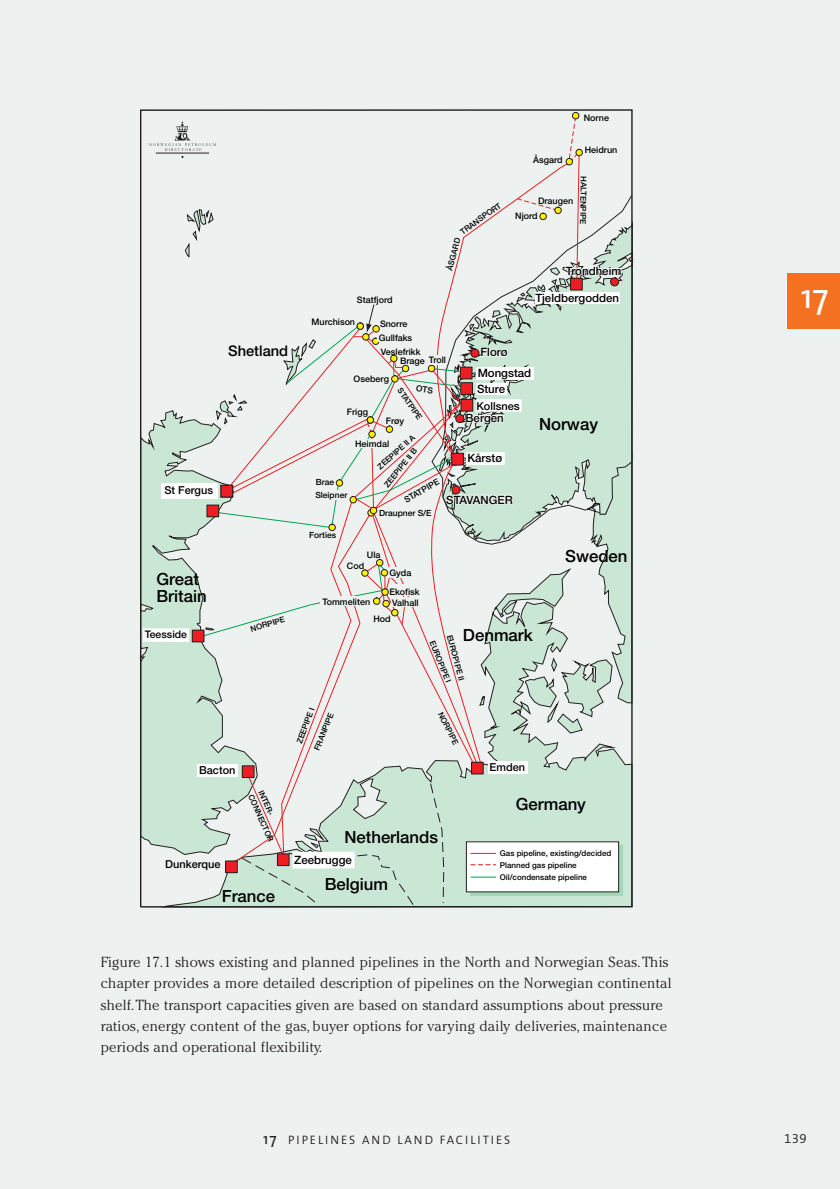
<style>
.page{position:relative;width:840px;height:1189px;background:#fff}
.page>*{position:absolute;margin:0;border:0;box-sizing:border-box;transform-origin:0 0}
.t1{font:35px "The Sans";color:#fff}
.t2{font:500 16.8px/16.8px "Helvetica Neue";color:#000}
.t3{font:500 14.7px "Helvetica Neue";color:#000}
.t4{font:300 14.53px/21.3px "Cheltenham";letter-spacing:.02em;color:#231f20}
.t5{font:13.12px "The Sans Semi Light Expert";color:#231f20}
.t6{font:300 12.25px "The Sans";letter-spacing:.155em;color:#231f20}
.t7{font:500 11.55px/15.9px "Helvetica Neue";color:#000}
.t8{font:500 11.03px "Helvetica Neue";color:#000}
.t9{font:500 10.5px "Helvetica Neue";color:#000}
.t10{font:500 8.92px/14.2px "Helvetica Neue";color:#000}
.t11{font:500 8.4px "Helvetica Neue";color:#000}
.t12{font:500 8.05px/11.9px "Helvetica Neue";color:#000}
.s1{font-size:11.55px}
.s2{font-family:"The Sans Caps";font-weight:400;font-size:14px;color:#edf2f0}
.s3{font-weight:400;font-size:15.58px}
</style>
<div class="page">
<div style="left:0;top:0;width:840px;height:1188px;background:#edf2f0"></div>
<svg style="left:149px;top:115px;width:484px;height:790px"></svg>
<p class="t10" style="left:584px;top:111px;width:27px">Norne</p>
<p class="t10" style="left:533px;top:153px;width:31px">Åsgard</p>
<p class="t10" style="left:585px;top:144px;width:34px">Heidrun</p>
<p class="t12" style="left:458px;top:228px;width:50px;rotate:-36deg">TRANSPORT</p>
<p class="t12" style="left:445px;top:269px;width:35px;rotate:-76deg">ÅSGARD</p>
<p class="t12" style="left:589px;top:176px;width:50px;rotate:91deg">HALTENP PI E</p>
<p class="t10" style="left:538px;top:194px;width:37px">Draugen</p>
<p class="t10" style="left:515px;top:209px;width:24px">Njord</p>
<p class="t7" style="left:566px;top:264px;width:57px">Trondheim</p>
<p class="t8" style="left:164px;top:486px;width:50px">St Fergus</p>
<p class="t7" style="left:535px;top:291px;width:85px">Tjeldbergodden</p>
<p class="t10" style="left:357px;top:293px;width:37px">Statfjord</p>
<p class="t10" style="left:379px;top:317px;width:43px">Snorre<br>Gullfaks<br>Veslefrikk</p>
<p class="t10" style="left:400px;top:354px;width:47px">Brage Troll</p>
<p class="t10" style="left:354px;top:373px;width:37px">Oseberg</p>
<p class="t12" style="left:404px;top:386px;width:38px;rotate:55deg">STATPIPE</p>
<p class="t10" style="left:386px;top:415px;width:20px">Frøy</p>
<p class="t10" style="left:355px;top:437px;width:36px">Heimdal</p>
<p class="t10" style="left:312px;top:316px;width:45px">Murchison</p>
<p class="t3" style="left:228px;top:345px;width:62px">Shetland</p>
<p class="t7" style="left:480px;top:345px;width:29px">Florø</p>
<p class="t7" style="left:477px;top:366px;width:56px">Mongstad<br>Sture</p>
<p class="t8" style="left:476px;top:401px;width:45px">Kollsne<span class="s1">s</span></p>
<p class="t10" style="left:347px;top:406px;width:23px">Frigg</p>
<p class="t7" style="left:466px;top:410px;width:40px">Bergen</p>
<p class="t2" style="left:539px;top:417px;width:61px">Norway</p>
<p class="t12" style="left:375px;top:463px;width:49px;rotate:-42deg">ZEEPIPE II A</p>
<p class="t12" style="left:382px;top:482px;width:49px;rotate:-51deg">ZEEPIPE II B</p>
<p class="t7" style="left:467px;top:451px;width:36px">Kårstø</p>
<p class="t11" style="left:404px;top:497px;width:40px;rotate:-29deg">STATPIPE</p>
<p class="t11" style="left:316px;top:479px;width:20px">Brae</p>
<p class="t11" style="left:315px;top:492px;width:34px">Sleipner</p>
<p class="t7" style="left:446px;top:492px;width:68px">STAVANGER</p>
<p class="t11" style="left:379px;top:509px;width:54px">Draupner S/E</p>
<p class="t11" style="left:309px;top:532px;width:29px">Forties</p>
<p class="t2" style="left:156px;top:572px;width:52px">Great<br>Britain</p>
<p class="t10" style="left:367px;top:549px;width:15px">Ula</p>
<p class="t10" style="left:347px;top:559px;width:19px">Cod</p>
<p class="t10" style="left:323px;top:595px;width:49px">Tommeliten</p>
<p class="t10" style="left:389px;top:566px;width:23px">Gyda</p>
<p class="t10" style="left:389px;top:585px;width:32px">Ekofisk</p>
<p class="t10" style="left:392px;top:596px;width:28px">Valhall</p>
<p class="t2" style="left:565px;top:548px;width:64px">Sweden</p>
<p class="t9" style="left:145px;top:630px;width:44px">Teesside</p>
<p class="t12" style="left:249px;top:624px;width:37px;rotate:-16deg">NORPIPE</p>
<p class="t10" style="left:373px;top:612px;width:19px">Hod</p>
<p class="t2" style="left:463px;top:628px;width:71px">Denmark</p>
<p class="t12" style="left:455px;top:633px;width:49px;rotate:75deg">EUROPIPE II</p>
<p class="t12" style="left:437px;top:639px;width:46px;rotate:68deg">EUROPIPE I</p>
<p class="t12" style="left:294px;top:741px;width:39px;rotate:-69deg">ZEEPIPE I</p>
<p class="t12" style="left:312px;top:747px;width:41px;rotate:-68deg">FRANPIPE</p>
<p class="t12" style="left:445px;top:710px;width:37px;rotate:63deg">NORPIPE</p>
<p class="t8" style="left:199px;top:766px;width:38px">Bacton</p>
<p class="t8" style="left:165px;top:860px;width:57px">Dunkerque</p>
<p class="t12" style="left:265px;top:788px;width:52px;line-height:11px;rotate:66deg">INTER-<br>CONNECTOR</p>
<p class="t2" style="left:222px;top:889px;width:55px">France</p>
<p class="t2" style="left:344px;top:830px;width:95px">Netherlands</p>
<p class="t7" style="left:294px;top:852px;width:59px">Zeebrugge</p>
<p class="t2" style="left:325px;top:876px;width:65px">Belgium</p>
<p class="t8" style="left:490px;top:762px;width:37px">Emden</p>
<p class="t2" style="left:516px;top:797px;width:72px">Germany</p>
<p class="t12" style="left:500px;top:847px;width:113px">Gas pipeline, existing/decided<br>Planned gas pipeline<br>Oil/condensate pipeline</p>
<p class="t4" style="left:101px;top:952px;width:572px">Figure 17.1 shows existing and planned pipelines in the North and Norwegian Seas.This chapter provides a more detailed description of pipelines on the Norwegian continental shelf.The transport capacities given are based on standard assumptions about pressure ratios, energy content of the gas, buyer options for varying daily deliveries, maintenance periods and operational flexibility.</p>
<h1 class="t1" style="left:801px;top:283px;width:29px">17</h1>
<p class="t6" style="left:263px;top:1135px;width:249px"><span class="s2">17</span><span class="s3">17</span> PIPELINES AND LAND FACILITIES</p>
<p class="t5" style="left:784px;top:1130px;width:24px">139</p>
</div>
